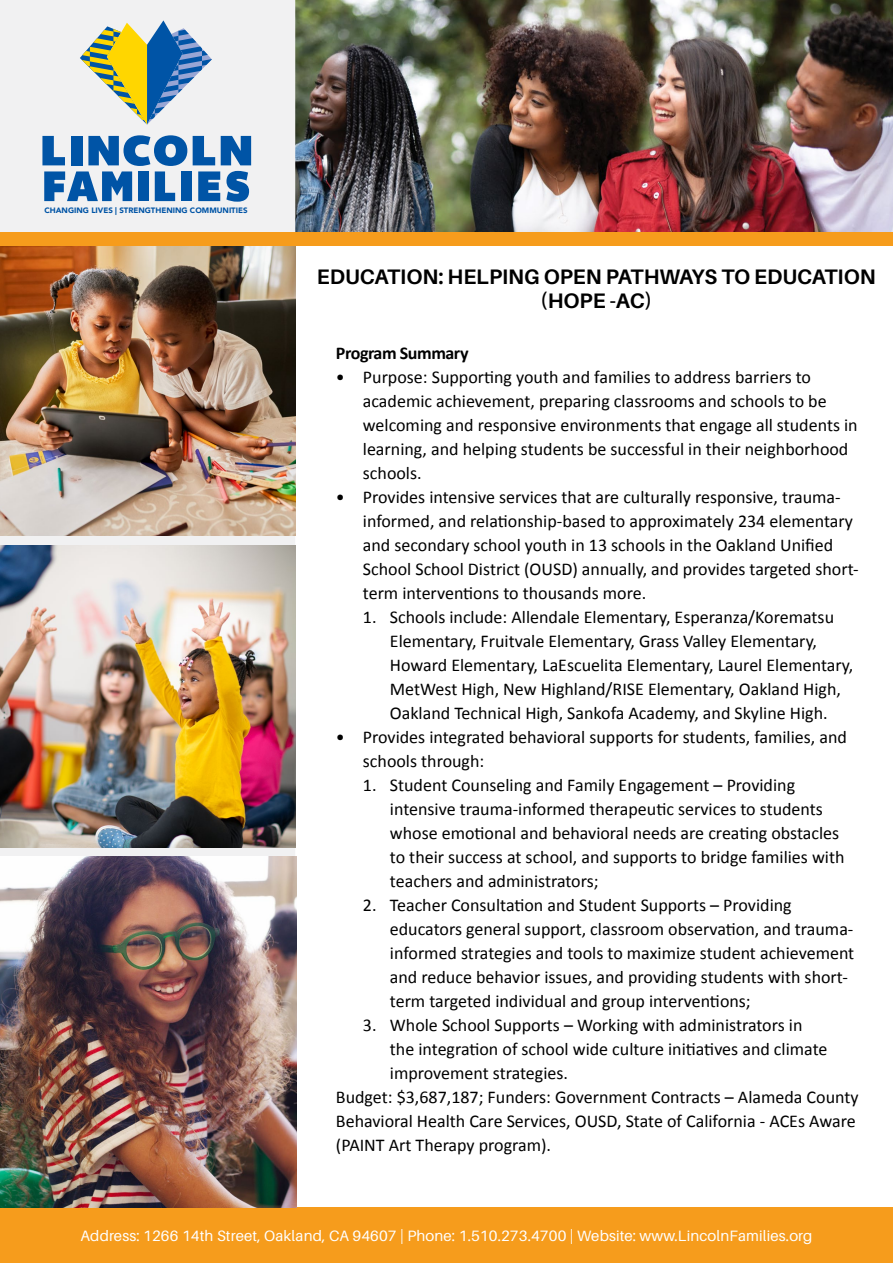
<style>
.page{position:relative;width:893px;height:1263px;background:#fff}
.page>*{position:absolute;margin:0;border:0;box-sizing:border-box;transform-origin:0 0}
.t1{font:700 21px/24px "Aileron";color:#000;text-align:center}
.t2{font:18px/24px "Calibri";color:#000}
.t3{font:700 18px "Calibri";letter-spacing:-.025em;color:#000}
.t4{font:15px "Aileron";letter-spacing:.01em;color:#fff}
.t5{font:900 7.8px "Avenir";color:#0054a6}
</style>
<div class="page">
<img style="left:295px;top:0;width:598px;height:233px">
<div style="left:0;top:0;width:295px;height:856px;background:#f1f1f2"></div>
<div style="left:0;top:1208px;width:893px;height:55px;background:#f69c1c"></div>
<img style="left:0;top:856px;width:297px;height:352px">
<img style="left:0;top:246px;width:295px;height:289px">
<img style="left:0;top:545px;width:295px;height:302px">
<svg style="left:193px;top:136px;width:22px;height:29px"></svg>
<svg style="left:221px;top:136px;width:30px;height:29px"></svg>
<svg style="left:80px;top:20px;width:132px;height:105px"></svg>
<svg style="left:42px;top:135px;width:145px;height:66px"></svg>
<div style="left:182px;top:171px;width:10px;height:30px;background:#0054a6"></div>
<svg style="left:198px;top:171px;width:22px;height:30px"></svg>
<svg style="left:226px;top:171px;width:23px;height:31px"></svg>
<div style="left:0;top:233px;width:893px;height:13px;background:#f69c1c"></div>
<p class="t5" style="left:44px;top:204px;width:205px">CHANGING LIVES | STRENGTHENING COMMUNITIES</p>
<p class="t1" style="left:317px;top:265px;width:560px">EDUCATION: HELPING OPEN PATHWAYS TO EDUCATION (HOPE -AC)</p>
<p class="t3" style="left:336px;top:340px;width:134px">Program Summary</p>
<p class="t2" style="left:363px;top:365px;width:496px;text-indent:-27px">• Purpose: Supporting youth and families to address barriers to academic achievement, preparing classrooms and schools to be welcoming and responsive environments that engage all students in learning, and helping students be successful in their neighborhood schools.</p>
<p class="t2" style="left:363px;top:485px;width:497px;text-indent:-27px">• Provides intensive services that are culturally responsive, trauma&shy;informed, and relationship-based to approximately 234 elementary and secondary school youth in 13 schools in the Oakland Unified School School District (OUSD) annually, and provides targeted short&shy;term interventions to thousands more.</p>
<p class="t2" style="left:390px;top:605px;width:465px;text-indent:-27px">1. Schools include: Allendale Elementary, Esperanza/Korematsu Elementary, Fruitvale Elementary, Grass Valley Elementary, Howard Elementary, LaEscuelita Elementary, Laurel Elementary, MetWest High, New Highland/RISE Elementary, Oakland High, Oakland Technical High, Sankofa Academy, and Skyline High.</p>
<p class="t2" style="left:363px;top:725px;width:486px;text-indent:-27px">• Provides integrated behavioral supports for students, families, and schools through:</p>
<p class="t2" style="left:390px;top:773px;width:456px;text-indent:-27px">1. Student Counseling and Family Engagement – Providing intensive trauma-informed therapeutic services to students whose emotional and behavioral needs are creating obstacles to their success at school, and supports to bridge families with teachers and administrators;</p>
<p class="t2" style="left:390px;top:893px;width:466px;text-indent:-27px">2. Teacher Consultation and Student Supports – Providing educators general support, classroom observation, and trauma&shy;informed strategies and tools to maximize student achievement and reduce behavior issues, and providing students with short&shy;term targeted individual and group interventions;</p>
<p class="t2" style="left:363px;top:1012px;width:441px">3. Whole School Supports – Working with administrators in</p>
<p class="t2" style="left:390px;top:1036px;width:439px">the integration of school wide culture initiatives and climate</p>
<p class="t2" style="left:390px;top:1060px;width:180px">improvement strategies.</p>
<p class="t2" style="left:336px;top:1084px;width:524px">Budget: $3,687,187; Funders: Government Contracts – Alameda County</p>
<p class="t2" style="left:336px;top:1108px;width:521px">Behavioral Health Care Services, OUSD, State of California - ACEs Aware</p>
<p class="t2" style="left:336px;top:1132px;width:217px">(PAINT Art Therapy program).</p>
<p class="t4" style="left:81px;top:1227px;width:733px">Address: 1266 14th Street, Oakland, CA 94607 | Phone: 1.510.273.4700 | Website: www.LincolnFamilies.org</p>
</div>
